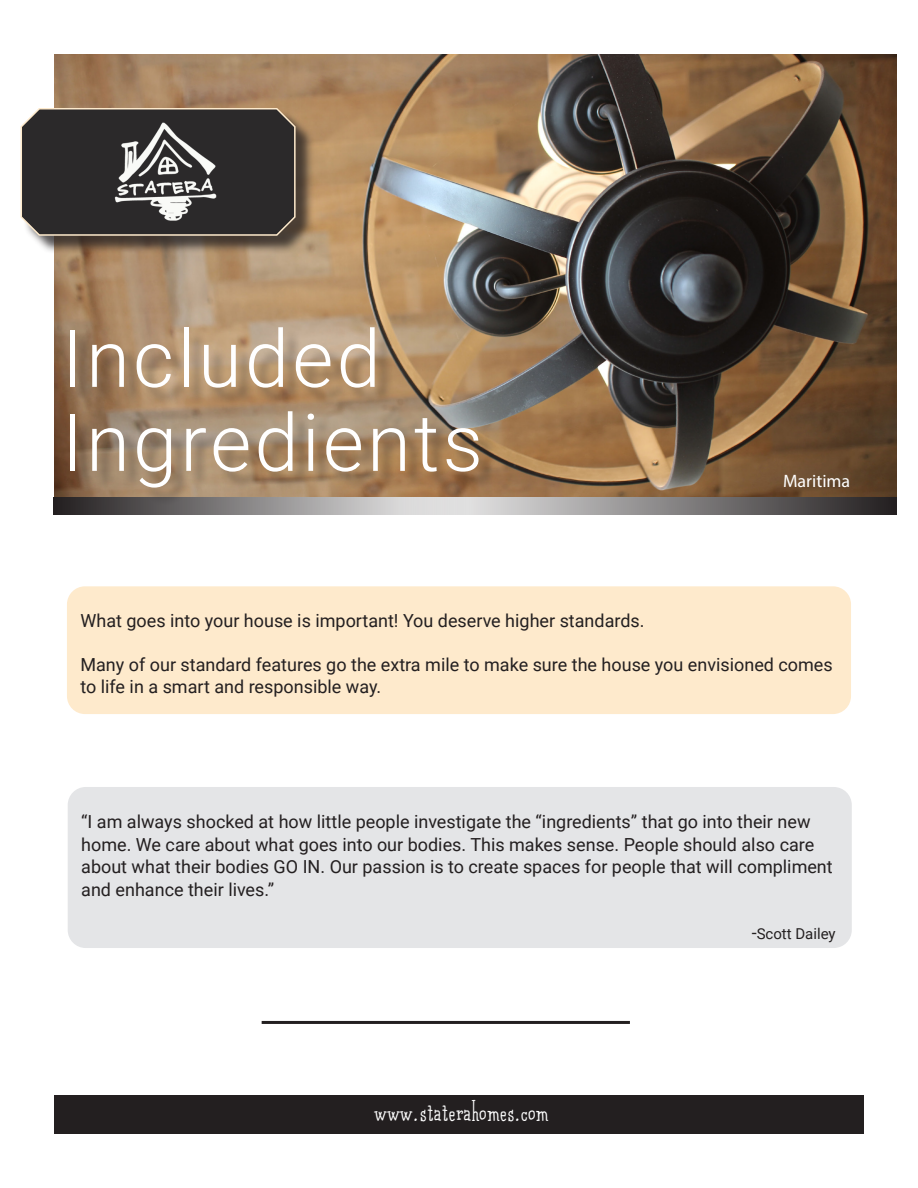
<style>
.page{position:relative;width:918px;height:1188px;background:#fff}
.page>*{position:absolute;margin:0;border:0;box-sizing:border-box;transform-origin:0 0}
.t1{font:300 79.5px "Roboto";letter-spacing:.04em;color:#fff}
.t2{font:27px "Qarrotface";letter-spacing:-.03em;color:#fff}
.t3{font:18px/22.5px "Roboto";color:#231f20}
.t4{font:18px "Myriad Pro";color:#fff}
.t5{font:15px "Roboto";color:#231f20}
.s1{font-size:18px}
</style>
<div class="page">
<img style="left:54px;top:54px;width:843px;height:443px">
<div style="left:72px;top:331px;width:425px;height:175px;background:#231f20;opacity:.38"></div>
<div style="left:67px;top:586px;width:784px;height:128px;background:#feeacc;border-radius:18px"></div>
<div style="left:23px;top:110px;width:291px;height:144px;background:#231f20;opacity:.75"></div>
<svg style="left:20px;top:107px;width:276px;height:129px"></svg>
<img style="left:101px;top:108px;width:128px;height:128px">
<hr style="left:262px;top:1021px;width:368px;height:3px;background:#231f20">
<div style="left:54px;top:1096px;width:810px;height:38px;background:#231f20"></div>
<svg style="left:53px;top:497px;width:348px;height:17px"></svg>
<svg style="left:401px;top:497px;width:496px;height:17px"></svg>
<div style="left:68px;top:787px;width:784px;height:161px;background:#e4e5e7;border-radius:18px"></div>
<p class="t1" style="left:62px;top:303px;width:320px">Included</p>
<p class="t1" style="left:62px;top:387px;width:423px">Ingredients</p>
<p class="t4" style="left:783px;top:470px;width:69px">Maritima</p>
<p class="t3" style="left:80px;top:608px;width:566px">What goes into your house is important! You deserve higher standards.</p>
<p class="t3" style="left:80px;top:653px;width:754px">Many of our standard features go the extra mile to make sure the house you envisioned comes to life in a smart and responsible way.</p>
<p class="t3" style="left:81px;top:810px;width:753px">“I am always shocked at how little people investigate the “ingredients” that go into their new home. We care about what goes into our bodies. This makes sense. People should also care about what their bodies GO IN. Our passion is to create spaces for people that will compliment and enhance their lives.”</p>
<p class="t5" style="left:752px;top:923px;width:86px"><span class="s1">-</span>Scott Dailey</p>
<p class="t2" style="left:374px;top:1099px;width:177px">www.staterahomes.com</p>
</div>
